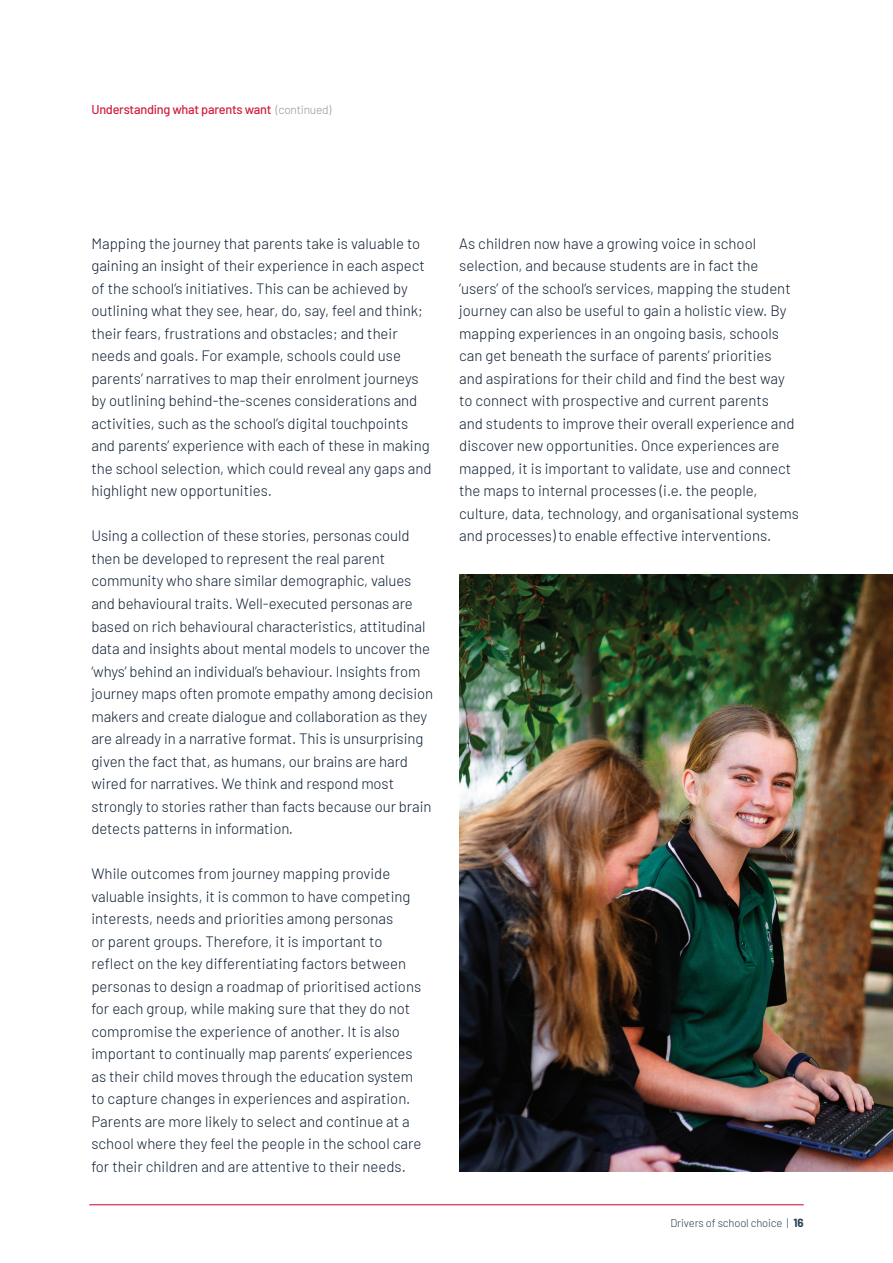
<style>
.page{position:relative;width:893px;height:1263px;background:#fff}
.page>*{position:absolute;margin:0;border:0;box-sizing:border-box;transform-origin:0 0}
.Body_copy{font:300 15px/22.5px "Barlow";color:#0d1e32}
.t1{font:500 12.75px "Barlow";letter-spacing:-.02em;color:#d21e3d}
.t2{font:300 11.25px "Barlow";letter-spacing:-.01em;color:#263f52}
.s1{font-weight:300;font-size:12px;color:#929799}
.s2{font-weight:700;font-size:11.55px}
</style>
<div class="page">
<hr style="left:89px;top:1204px;width:715px;height:1px;background:#d21e3d">
<img style="left:459px;top:574px;width:434px;height:597px">
<p class="t1" style="left:91px;top:100px;width:241px">Understanding what parents want <span class="s1">(continued)</span></p>
<p class="Body_copy" style="left:91px;top:231px;width:342px">Mapping the journey that parents take is valuable to gaining an insight of their experience in each aspect of the school’s initiatives. This can be achieved by outlining what they see, hear, do, say, feel and think; their fears, frustrations and obstacles; and their needs and goals. For example, schools could use parents’ narratives to map their enrolment journeys by outlining behind-the-scenes considerations and activities, such as the school’s digital touchpoints and parents’ experience with each of these in making the school selection, which could reveal any gaps and highlight new opportunities.</p>
<p class="Body_copy" style="left:91px;top:524px;width:343px">Using a collection of these stories, personas could then be developed to represent the real parent community who share similar demographic, values and behavioural traits. Well-executed personas are based on rich behavioural characteristics, attitudinal data and insights about mental models to uncover the ‘whys’ behind an individual’s behaviour. Insights from journey maps often promote empathy among decision makers and create dialogue and collaboration as they are already in a narrative format. This is unsurprising given the fact that, as humans, our brains are hard wired for narratives. We think and respond most strongly to stories rather than facts because our brain detects patterns in information.</p>
<p class="Body_copy" style="left:91px;top:861px;width:331px">While outcomes from journey mapping provide valuable insights, it is common to have competing interests, needs and priorities among personas<br>or parent groups. Therefore, it is important to reflect on the key differentiating factors between personas to design a roadmap of prioritised actions for each group, while making sure that they do not compromise the experience of another. It is also important to continually map parents’ experiences as their child moves through the education system to capture changes in experiences and aspiration.<br>Parents are more likely to select and continue at a school where they feel the people in the school care for their children and are attentive to their needs.</p>
<p class="Body_copy" style="left:459px;top:231px;width:341px">As children now have a growing voice in school selection, and because students are in fact the ‘users’ of the school’s services, mapping the student journey can also be useful to gain a holistic view. By mapping experiences in an ongoing basis, schools can get beneath the surface of parents’ priorities<br>and aspirations for their child and find the best way to connect with prospective and current parents<br>and students to improve their overall experience and discover new opportunities. Once experiences are mapped, it is important to validate, use and connect the maps to internal processes (i.e. the people, culture, data, technology, and organisational systems and processes) to enable effective interventions.</p>
<p class="t2" style="left:670px;top:1214px;width:135px">Drivers of school choice | <span class="s2">16</span></p>
</div>
